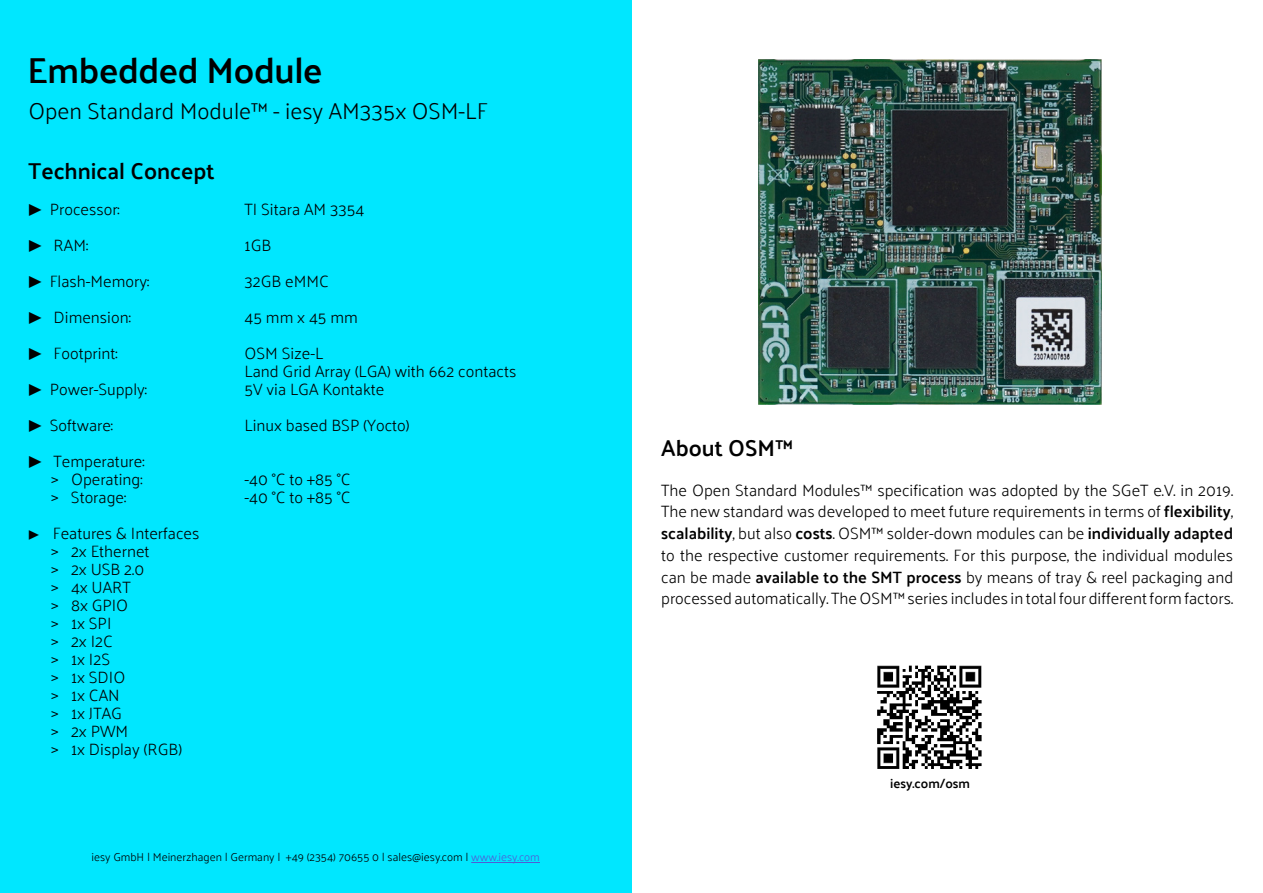
<style>
.page{position:relative;width:1263px;height:893px;background:#fff}
.page>*{position:absolute;margin:0;border:0;box-sizing:border-box;transform-origin:0 0}
.t1{font:600 33px "Palanquin";letter-spacing:-.01em;color:#000}
.t2{font:300 21px "Palanquin";color:#000}
.t3{font:600 21px "Palanquin";color:#000}
.t4{font:300 15px/18px "Palanquin";color:#000}
.t5{font:600 12px "Palanquin";color:#000}
.t6{font:300 10.5px "Palanquin";color:#000}
.s1{font-family:"Source Sans Pro";font-weight:400}
.s2{font-family:"Source Sans Pro";font-weight:400;font-size:12px}
.s3{color:#4f5cd6}
.s4{font-weight:600}
</style>
<div class="page">
<div style="left:0;top:0;width:631px;height:893px;background:#00e7ff"></div>
<hr style="left:471px;top:862px;width:69px;height:1px;background:#4f5cd6">
<img style="left:758px;top:60px;width:344px;height:344px">
<img style="left:877px;top:665px;width:105px;height:103px">
<h1 class="t1" style="left:28px;top:53px;width:296px">Embedded Module</h1>
<h2 class="t2" style="left:28px;top:100px;width:461px">Open Standard Module™ - iesy AM335x OSM-LF</h2>
<h2 class="t3" style="left:28px;top:159px;width:188px">Technical Concept</h2>
<p class="t4" style="left:28px;top:201px;width:93px"><span class="s1">▶</span> Processor:</p>
<p class="t4" style="left:244px;top:201px;width:121px">TI Sitara AM 3354</p>
<p class="t4" style="left:28px;top:237px;width:61px"><span class="s1">▶</span> RAM:</p>
<p class="t4" style="left:244px;top:237px;width:28px">1GB</p>
<p class="t4" style="left:28px;top:273px;width:122px"><span class="s1">▶</span> Flash-Memory:</p>
<p class="t4" style="left:244px;top:273px;width:86px">32GB eMMC</p>
<p class="t4" style="left:28px;top:309px;width:104px"><span class="s1">▶</span> Dimension:</p>
<p class="t4" style="left:244px;top:309px;width:115px">45 mm x 45 mm</p>
<p class="t4" style="left:28px;top:345px;width:91px"><span class="s1">▶</span> Footprint:</p>
<p class="t4" style="left:244px;top:345px;width:273px">OSM Size-L<br>Land Grid Array (LGA) with 662 contacts</p>
<p class="t4" style="left:28px;top:381px;width:120px"><span class="s1">▶</span> Power-Supply:</p>
<p class="t4" style="left:244px;top:381px;width:141px">5V via LGA Kontakte</p>
<p class="t4" style="left:28px;top:417px;width:86px"><span class="s1">▶</span> Software:</p>
<p class="t4" style="left:244px;top:417px;width:167px">Linux based BSP (Yocto)</p>
<p class="t4" style="left:28px;top:453px;width:117px;text-align:right"><span class="s1">▶</span> Temperature: <span class="s1">&gt;</span> Operating:</p>
<p class="t4" style="left:244px;top:471px;width:108px">-40 °C to +85 °C</p>
<p class="t4" style="left:51px;top:489px;width:77px"><span class="s1">&gt;</span> Storage:</p>
<p class="t4" style="left:244px;top:489px;width:108px">-40 °C to +85 °C</p>
<p class="t4" style="left:51px;top:525px;width:150px;text-indent:-23px"><span class="s2">▶</span> Features &amp; Interfaces <span class="s1">&gt;</span> 2x Ethernet<br><span class="s1">&gt;</span> 2x USB 2.0<br><span class="s1">&gt;</span> 4x UART<br><span class="s1">&gt;</span> 8x GPIO<br><span class="s1">&gt;</span> 1x SPI<br><span class="s1">&gt;</span> 2x I2C<br><span class="s1">&gt;</span> 1x I2S<br><span class="s1">&gt;</span> 1x SDIO<br><span class="s1">&gt;</span> 1x CAN<br><span class="s1">&gt;</span> 1x JTAG<br><span class="s1">&gt;</span> 2x PWM<br><span class="s1">&gt;</span> 1x Display (RGB)</p>
<p class="t6" style="left:92px;top:851px;width:450px">iesy GmbH | Meinerzhagen | Germany | +49 (2354) 70655 0 | sales@iesy.com | <span class="s3">www.iesy.com</span></p>
<h2 class="t3" style="left:661px;top:436px;width:133px">About OSM™</h2>
<p class="t4" style="left:661px;top:479px;width:573px;line-height:21.8px;text-align:justify">The Open Standard Modules™ specification was adopted by the SGeT e.V. in 2019.<br>The new standard was developed to meet future requirements in terms of <span class="s4">flexibility</span>, <span class="s4">scalability</span>, but also <span class="s4">costs</span>. OSM™ solder-down modules can be <span class="s4">individually adapted </span>to the respective customer requirements. For this purpose, the individual modules can be made <span class="s4">available to the SMT process</span> by means of tray &amp; reel packaging and processed automatically. The OSM™ series includes in total four different form factors.</p>
<p class="t5" style="left:890px;top:776px;width:81px">iesy.com/osm</p>
</div>
